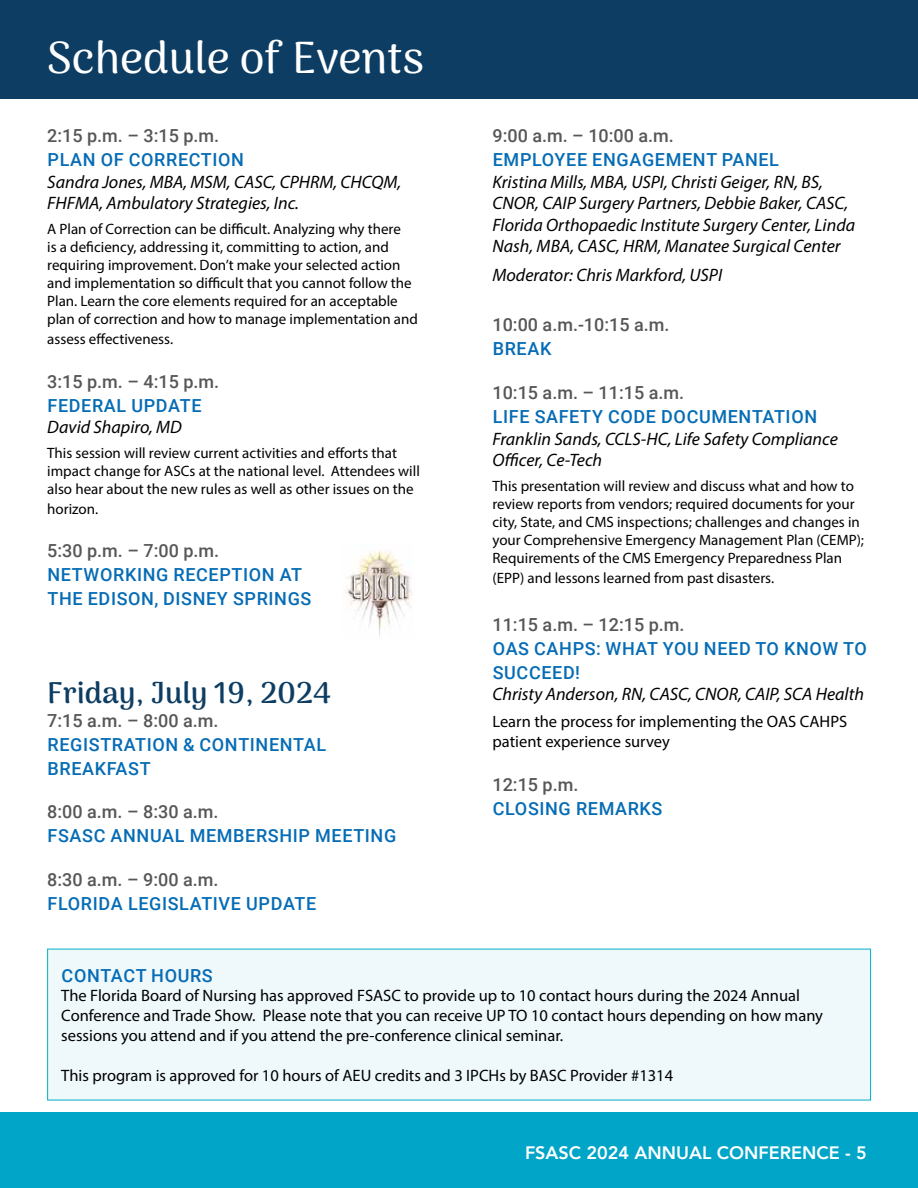
<style>
.page{position:relative;width:918px;height:1188px;background:#fff}
.page>*{position:absolute;margin:0;border:0;box-sizing:border-box;transform-origin:0 0}
.t1{font:500 45px "Arima Madurai";color:#fff}
.t2{font:600 30px "Arima Madurai";color:#0d3d62}
.t3{font:italic 18px/21.6px "Myriad Pro";color:#000}
.t4{font:500 18px/24px "Roboto";letter-spacing:.035em;color:#066cb5}
.t5{font:500 18px "Roboto";color:#575756}
.t6{font:800 18px "Avenir";color:#fff}
.t7{font:16.5px/19.8px "Myriad Pro";color:#000}
.t8{font:15px/18px "Myriad Pro";color:#000}
</style>
<div class="page">
<div style="left:0;top:1112px;width:918px;height:76px;background:#00a5c8"></div>
<div style="left:0;top:0;width:918px;height:98px;background:#0d3d62"></div>
<div style="left:48px;top:949px;width:823px;height:151px;background:#eff8fb"></div>
<img style="left:347px;top:550px;width:65px;height:87px">
<h1 class="t1" style="left:47px;top:26px;width:379px">Schedule of Events</h1>
<p class="t5" style="left:47px;top:123px;width:174px">2:15 p.m. – 3:15 p.m.</p>
<p class="t4" style="left:48px;top:147px;width:198px">PLAN OF CORRECTION</p>
<p class="t3" style="left:47px;top:170px;width:356px">Sandra Jones, MBA, MSM, CASC, CPHRM, CHCQM,<br>FHFMA, Ambulatory Strategies, Inc.</p>
<p class="t8" style="left:47px;top:220px;width:372px">A Plan of Correction can be difficult. Analyzing why there<br>is a deficiency, addressing it, committing to action, and requiring improvement. Don’t make your selected action and implementation so difficult that you cannot follow the Plan. Learn the core elements required for an acceptable plan of correction and how to manage implementation and</p>
<p class="t8" style="left:47px;top:329px;width:127px">assess effectiveness.</p>
<p class="t5" style="left:47px;top:369px;width:174px">3:15 p.m. – 4:15 p.m.</p>
<p class="t4" style="left:48px;top:392px;width:156px">FEDERAL UPDATE</p>
<p class="t3" style="left:47px;top:416px;width:136px">David Shapiro, MD</p>
<p class="t8" style="left:47px;top:444px;width:374px">This session will review current activities and efforts that impact change for ASCs at the national level. Attendees will also hear about the new rules as well as other issues on the</p>
<p class="t8" style="left:47px;top:499px;width:53px">horizon.</p>
<p class="t5" style="left:47px;top:538px;width:174px">5:30 p.m. – 7:00 p.m.</p>
<p class="t4" style="left:48px;top:562px;width:265px">NETWORKING RECEPTION AT<br>THE EDISON, DISNEY SPRINGS</p>
<h2 class="t2" style="left:47px;top:671px;width:285px">Friday, July 19, 2024</h2>
<p class="t5" style="left:47px;top:708px;width:173px">7:15 a.m. – 8:00 a.m.</p>
<p class="t4" style="left:48px;top:732px;width:280px">REGISTRATION &amp; CONTINENTAL<br>BREAKFAST</p>
<p class="t5" style="left:47px;top:799px;width:173px">8:00 a.m. – 8:30 a.m.</p>
<p class="t4" style="left:48px;top:823px;width:350px">FSASC ANNUAL MEMBERSHIP MEETING</p>
<p class="t5" style="left:47px;top:867px;width:173px">8:30 a.m. – 9:00 a.m.</p>
<p class="t4" style="left:48px;top:891px;width:270px">FLORIDA LEGISLATIVE UPDATE</p>
<p class="t5" style="left:492px;top:123px;width:183px">9:00 a.m. – 10:00 a.m.</p>
<p class="t4" style="left:493px;top:147px;width:288px">EMPLOYEE ENGAGEMENT PANEL</p>
<p class="t3" style="left:492px;top:170px;width:364px">Kristina Mills, MBA, USPI, Christi Geiger, RN, BS, CNOR, CAIP Surgery Partners, Debbie Baker, CASC, Florida Orthopaedic Institute Surgery Center, Linda Nash, MBA, CASC, HRM, Manatee Surgical Center</p>
<p class="t3" style="left:492px;top:264px;width:231px">Moderator: Chris Markford, USPI</p>
<p class="t5" style="left:492px;top:312px;width:179px">10:00 a.m.-10:15 a.m.</p>
<p class="t4" style="left:493px;top:336px;width:60px">BREAK</p>
<p class="t5" style="left:492px;top:380px;width:193px">10:15 a.m. – 11:15 a.m.</p>
<p class="t4" style="left:493px;top:404px;width:326px">LIFE SAFETY CODE DOCUMENTATION</p>
<p class="t3" style="left:492px;top:428px;width:347px">Franklin Sands, CCLS-HC, Life Safety Compliance<br>Officer, Ce-Tech</p>
<p class="t8" style="left:492px;top:477px;width:373px">This presentation will review and discuss what and how to review reports from vendors; required documents for your city, State, and CMS inspections; challenges and changes in your Comprehensive Emergency Management Plan (CEMP); Requirements of the CMS Emergency Preparedness Plan</p>
<p class="t8" style="left:492px;top:569px;width:283px">(EPP) and lessons learned from past disasters.</p>
<p class="t5" style="left:492px;top:612px;width:194px">11:15 a.m. – 12:15 p.m.</p>
<p class="t4" style="left:493px;top:636px;width:376px">OAS CAHPS: WHAT YOU NEED TO KNOW TO<br>SUCCEED!</p>
<p class="t3" style="left:492px;top:683px;width:373px">Christy Anderson, RN, CASC, CNOR, CAIP, SCA Health</p>
<p class="t7" style="left:492px;top:711px;width:356px">Learn the process for implementing the OAS CAHPS patient experience survey</p>
<p class="t5" style="left:492px;top:772px;width:87px">12:15 p.m.</p>
<p class="t4" style="left:493px;top:796px;width:171px">CLOSING REMARKS</p>
<p class="t4" style="left:62px;top:963px;width:153px">CONTACT HOURS</p>
<p class="t7" style="left:61px;top:986px;width:763px">The Florida Board of Nursing has approved FSASC to provide up to 10 contact hours during the 2024 Annual<br>Conference and Trade Show. Please note that you can receive UP TO 10 contact hours depending on how many sessions you attend and if you attend the pre-conference clinical seminar.</p>
<p class="t7" style="left:61px;top:1065px;width:613px">This program is approved for 10 hours of AEU credits and 3 IPCHs by BASC Provider #1314</p>
<p class="t6" style="left:525px;top:1139px;width:343px">FSASC 2024 ANNUAL CONFERENCE - 5</p>
</div>
